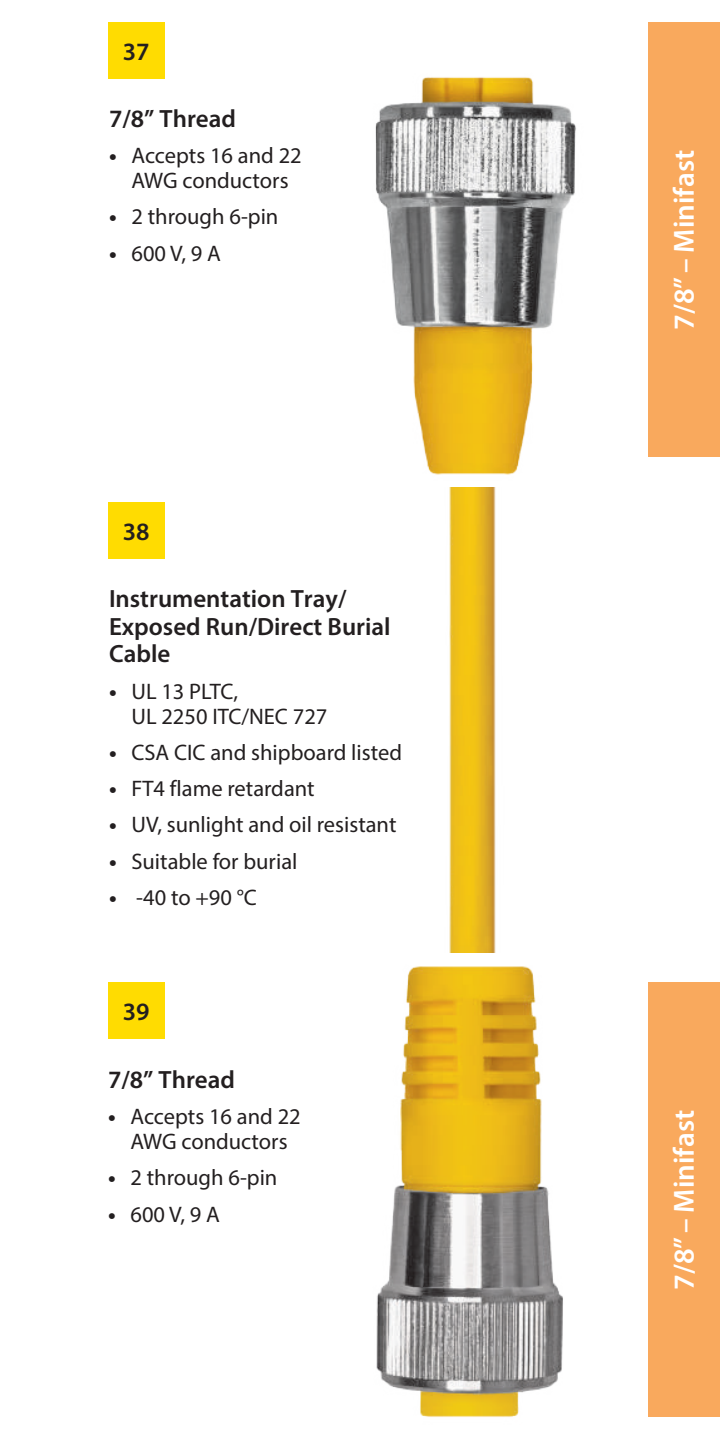
<style>
.page{position:relative;width:720px;height:1440px;background:#fff}
.page>*{position:absolute;margin:0;border:0;box-sizing:border-box;transform-origin:0 0}
.t1{font:600 29.25px "Myriad Pro";color:#fff}
.t2{font:600 25px/27.5px "Myriad Pro";color:#231f20}
.t3{font:22.5px/25px "Myriad Pro";color:#231f20;text-align:center}
.s1{font-weight:700;font-style:italic}
</style>
<div class="page">
<div style="left:648px;top:982px;width:72px;height:436px;background:#f9a95d"></div>
<div style="left:648px;top:22px;width:72px;height:436px;background:#f9a95d"></div>
<img style="left:449px;top:488px;width:47px;height:463px">
<img style="left:375px;top:77px;width:201px;height:398px">
<img style="left:376px;top:951px;width:187px;height:466px">
<div style="left:108px;top:22px;width:56px;height:57px;background:#ffdc01"></div>
<div style="left:108px;top:503px;width:56px;height:56px;background:#ffdc01"></div>
<div style="left:108px;top:983px;width:56px;height:56px;background:#ffdc01"></div>
<p class="t2" style="left:123px;top:37px;width:28px">37</p>
<p class="t2" style="left:109px;top:104px;width:129px">7/8” Thread</p>
<p class="t3" style="left:109px;top:143px;width:194px"><span class="s1">•</span> Accepts 16 and 22<br>AWG conductors</p>
<p class="t3" style="left:109px;top:204px;width:171px"><span class="s1">•</span> 2 through 6-pin</p>
<p class="t3" style="left:109px;top:240px;width:113px"><span class="s1">•</span> 600 V, 9 A</p>
<p class="t2" style="left:123px;top:517px;width:28px">38</p>
<p class="t2" style="left:109px;top:585px;width:283px">Instrumentation Tray/<br>Exposed Run/Direct Burial<br>Cable</p>
<p class="t3" style="left:131px;top:678px;width:197px;text-align:left;text-indent:-22px"><span class="s1">•</span> UL 13 PLTC,<br>UL 2250 ITC/NEC 727</p>
<p class="t3" style="left:109px;top:739px;width:295px"><span class="s1">•</span> CSA CIC and shipboard listed</p>
<p class="t3" style="left:109px;top:776px;width:207px"><span class="s1">•</span> FT4 flame retardant</p>
<p class="t3" style="left:109px;top:812px;width:289px"><span class="s1">•</span> UV, sunlight and oil resistant</p>
<p class="t3" style="left:109px;top:848px;width:190px"><span class="s1">•</span> Suitable for burial</p>
<p class="t3" style="left:109px;top:884px;width:149px"><span class="s1">•</span> -40 to +90 °C</p>
<p class="t2" style="left:123px;top:997px;width:28px">39</p>
<p class="t2" style="left:108px;top:1065px;width:129px">7/8” Thread</p>
<p class="t3" style="left:108px;top:1104px;width:194px"><span class="s1">•</span> Accepts 16 and 22<br>AWG conductors</p>
<p class="t3" style="left:108px;top:1165px;width:171px"><span class="s1">•</span> 2 through 6-pin</p>
<p class="t3" style="left:108px;top:1201px;width:113px"><span class="s1">•</span> 600 V, 9 A</p>
<p class="t1" style="left:665px;top:330px;width:199px;rotate:-90deg">7/8” – Minifast ®</p>
<p class="t1" style="left:665px;top:348px;width:151px;rotate:-90deg">1/2” – <span class="s1">micro</span></p>
<p class="t1" style="left:665px;top:1290px;width:199px;rotate:-90deg">7/8” – Minifast ®</p>
<p class="t1" style="left:665px;top:1308px;width:151px;rotate:-90deg">1/2” – <span class="s1">micro</span></p>
</div>
